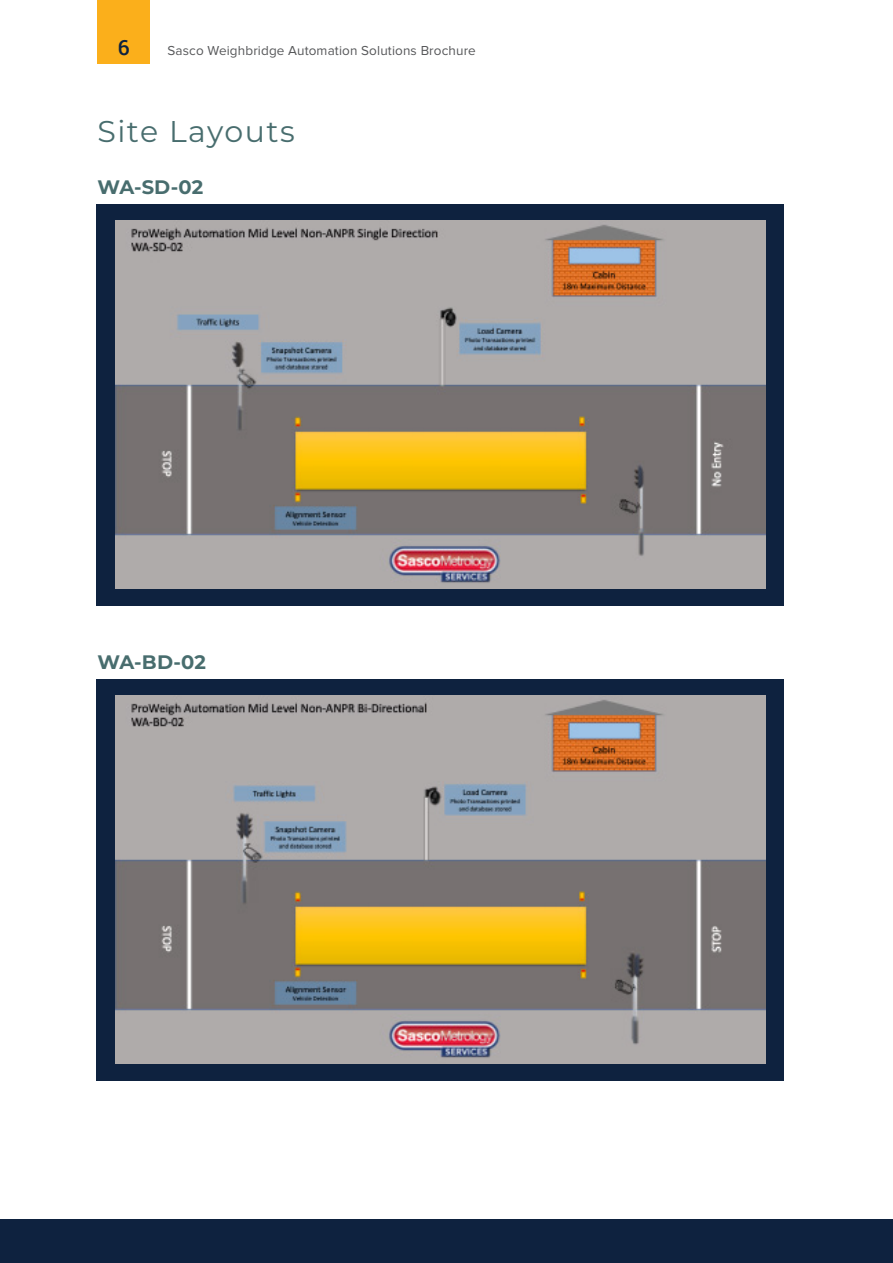
<style>
.page{position:relative;width:893px;height:1263px;background:#fff}
.page>*{position:absolute;margin:0;border:0;box-sizing:border-box;transform-origin:0 0}
.Body_Dark{font:30px "Montserrat";letter-spacing:.05em;color:#486d6e}
.H--3{font:500 21px "Roboto";color:#0e223f}
.Body_Dark-2{font:700 19.5px "Montserrat";letter-spacing:.005em;color:#486d6e}
.H--3-2{font:13.5px "Proxima Nova";letter-spacing:.01em;color:#57585a}
</style>
<div class="page">
<div style="left:98px;top:0;width:52px;height:64px;background:#fbaf1b"></div>
<div style="left:0;top:1220px;width:893px;height:43px;background:#0e223f"></div>
<div style="left:97px;top:204px;width:687px;height:401px;background:#0e223f"></div>
<img style="left:115px;top:221px;width:651px;height:368px">
<div style="left:97px;top:679px;width:687px;height:401px;background:#0e223f"></div>
<img style="left:115px;top:696px;width:651px;height:367px">
<p class="H--3" style="left:118px;top:33px;width:13px">6</p>
<p class="H--3-2" style="left:168px;top:42px;width:310px">Sasco Weighbridge Automation Solutions Brochure</p>
<p class="Body_Dark" style="left:97px;top:111px;width:199px">Site Layouts</p>
<p class="Body_Dark-2" style="left:97px;top:174px;width:107px">WA-SD-02</p>
<p class="Body_Dark-2" style="left:97px;top:649px;width:110px">WA-BD-02</p>
</div>
